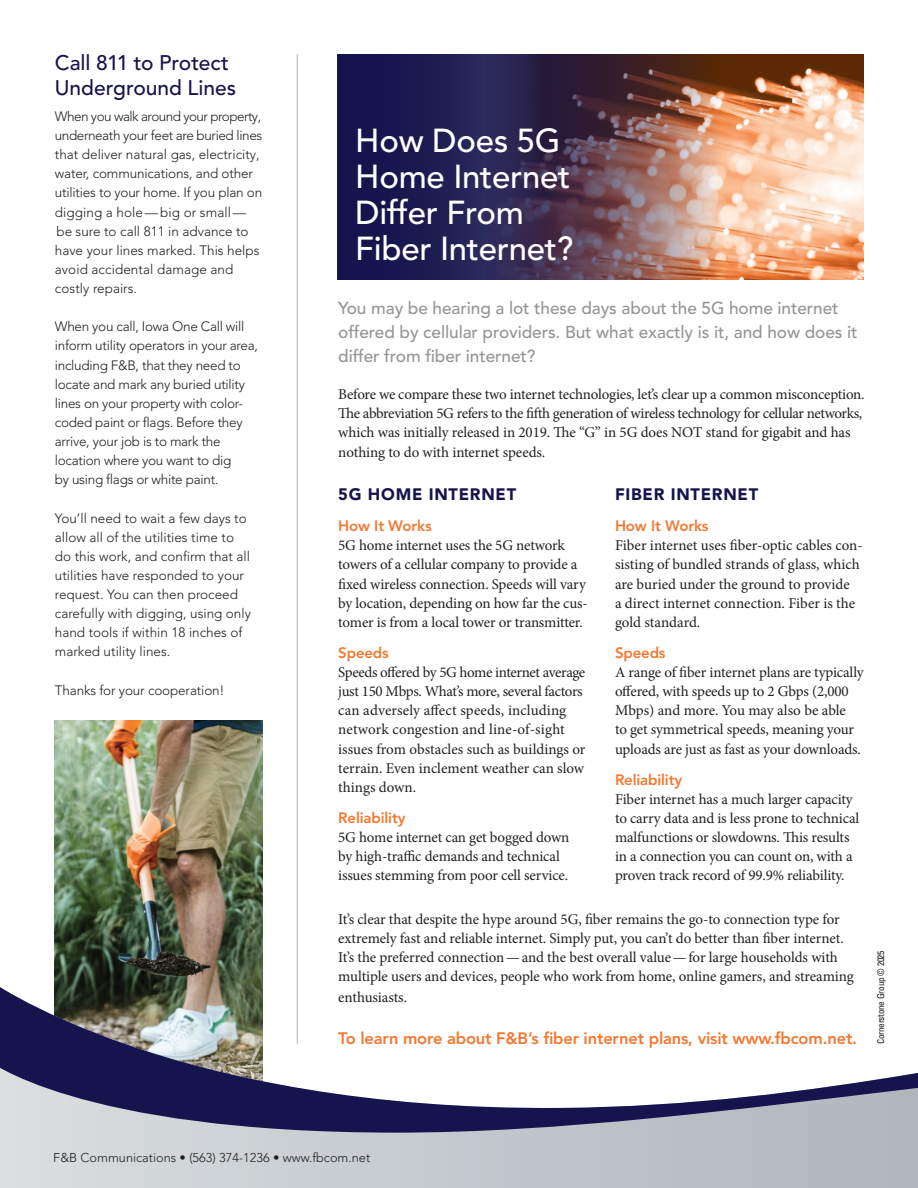
<style>
.page{position:relative;width:918px;height:1188px;background:#fff}
.page>*{position:absolute;margin:0;border:0;box-sizing:border-box;transform-origin:0 0}
.t1{font:500 33px/36px "Avenir LT Pro";letter-spacing:-.01em;color:#fff}
.t2{font:500 21px/24.8px "Avenir LT Pro";letter-spacing:-.005em;color:#15144c}
.t3{font:500 17.25px/24px "Avenir LT Pro";letter-spacing:-.005em;color:#939598}
.t4{font:800 16.5px "Avenir LT Pro";letter-spacing:-.01em;color:#f37932}
.t5{font:900 16.5px "Avenir LT Pro";letter-spacing:.045em;color:#15144c}
.t6{font:15px/19.2px "Minion Pro";letter-spacing:-.01em;color:#231f20}
.t7{font:800 15px "Avenir LT Pro";letter-spacing:-.01em;color:#f37932}
.t8{font:300 13.5px/19.2px "Avenir LT Pro";letter-spacing:-.01em;color:#231f20}
.t9{font:300 12.75px "Avenir LT Pro";color:#231f20}
.t10{font:condensed 9.3px "Univers LT Std";letter-spacing:-.03em;color:#231f20}
</style>
<div class="page">
<img style="left:785px;top:54px;width:79px;height:226px">
<img style="left:338px;top:54px;width:447px;height:226px">
<img style="left:55px;top:721px;width:207px;height:257px">
<svg style="left:0;top:1133px;width:918px;height:55px;background:#c3c9ce"></svg>
<svg style="left:0;top:978px;width:918px;height:155px"></svg>
<hr style="left:297px;top:54px;width:1px;height:990px;background:#b2b3b7">
<h2 class="t2" style="left:55px;top:51px;width:183px">Call 811 to Protect<br>Underground Lines</h2>
<p class="t8" style="left:55px;top:107px;width:209px">When you walk around your property, underneath your feet are buried lines that deliver natural gas, electricity, water, communications, and other utilities to your home. If you plan on digging a hole—big or small— be sure to call 811 in advance to have your lines marked. This helps avoid accidental damage and costly repairs.</p>
<p class="t8" style="left:55px;top:317px;width:205px">When you call, Iowa One Call will inform utility operators in your area, including F&amp;B, that they need to locate and mark any buried utility lines on your property with color&shy;coded paint or flags. Before they arrive, your job is to mark the location where you want to dig<br>by using flags or white paint.</p>
<p class="t8" style="left:55px;top:508px;width:198px">You’ll need to wait a few days to allow all of the utilities time to do this work, and confirm that all utilities have responded to your request. You can then proceed carefully with digging, using only hand tools if within 18 inches of marked utility lines.</p>
<p class="t8" style="left:55px;top:680px;width:171px">Thanks for your cooperation!</p>
<h1 class="t1" style="left:355px;top:123px;width:219px">How Does 5G<br>Home Internet<br>Differ From<br>Fiber Internet?</h1>
<p class="t3" style="left:338px;top:297px;width:521px">You may be hearing a lot these days about the 5G home internet offered by cellular providers. But what exactly is it, and how does it differ from fiber internet?</p>
<p class="t6" style="left:338px;top:385px;width:528px">Before we compare these two internet technologies, let’s clear up a common misconception.<br>The abbreviation 5G refers to the fifth generation of wireless technology for cellular networks, which was initially released in 2019. The “G” in 5G does NOT stand for gigabit and has nothing to do with internet speeds.</p>
<p class="t5" style="left:338px;top:484px;width:179px">5G HOME INTERNET</p>
<p class="t7" style="left:338px;top:517px;width:95px">How It Works</p>
<p class="t6" style="left:338px;top:536px;width:251px">5G home internet uses the 5G network towers of a cellular company to provide a fixed wireless connection. Speeds will vary by location, depending on how far the cus&shy;tomer is from a local tower or transmitter.</p>
<p class="t7" style="left:338px;top:644px;width:52px">Speeds</p>
<p class="t6" style="left:338px;top:663px;width:249px">Speeds offered by 5G home internet average just 150 Mbps. What’s more, several factors can adversely affect speeds, including network congestion and line-of-sight issues from obstacles such as buildings or terrain. Even inclement weather can slow things down.</p>
<p class="t7" style="left:338px;top:809px;width:69px">Reliability</p>
<p class="t6" style="left:338px;top:828px;width:233px">5G home internet can get bogged down by high-traffic demands and technical issues stemming from poor cell service.</p>
<p class="t5" style="left:615px;top:484px;width:145px">FIBER INTERNET</p>
<p class="t7" style="left:615px;top:517px;width:95px">How It Works</p>
<p class="t6" style="left:615px;top:536px;width:249px">Fiber internet uses fiber-optic cables con&shy;sisting of bundled strands of glass, which are buried under the ground to provide<br>a direct internet connection. Fiber is the gold standard.</p>
<p class="t7" style="left:615px;top:644px;width:52px">Speeds</p>
<p class="t6" style="left:615px;top:663px;width:250px">A range of fiber internet plans are typically offered, with speeds up to 2 Gbps (2,000<br>Mbps) and more. You may also be able<br>to get symmetrical speeds, meaning your uploads are just as fast as your downloads.</p>
<p class="t7" style="left:615px;top:771px;width:69px">Reliability</p>
<p class="t6" style="left:615px;top:790px;width:246px">Fiber internet has a much larger capacity to carry data and is less prone to technical malfunctions or slowdowns. This results in a connection you can count on, with a proven track record of 99.9% reliability.</p>
<p class="t6" style="left:338px;top:910px;width:517px">It’s clear that despite the hype around 5G, fiber remains the go-to connection type for extremely fast and reliable internet. Simply put, you can’t do better than fiber internet.<br>It’s the preferred connection—and the best overall value—for large households with multiple users and devices, people who work from home, online gamers, and streaming enthusiasts.</p>
<p class="t4" style="left:338px;top:1028px;width:520px">To learn more about F&amp;B’s fiber internet plans, visit www.fbcom.net.</p>
<p class="t10" style="left:875px;top:1044px;width:95px;rotate:-90deg">Cornerstone Group © 2025</p>
<p class="t9" style="left:53px;top:1151px;width:319px">F&amp;B Communications • (563) 374-1236 • www.fbcom.net</p>
</div>
